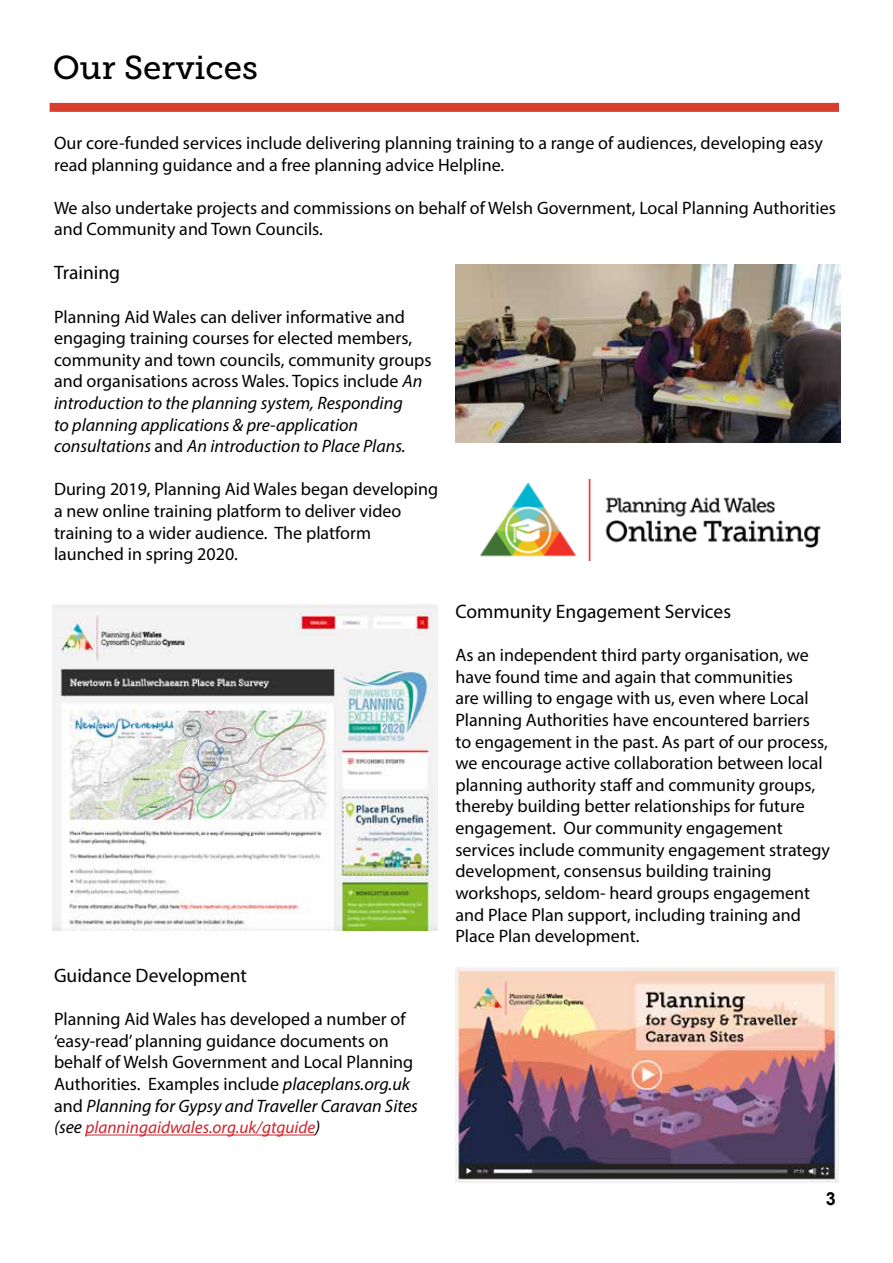
<style>
.page{position:relative;width:893px;height:1263px;background:#fff}
.page>*{position:absolute;margin:0;border:0;box-sizing:border-box;transform-origin:0 0}
.t1{font:33px "Museo Slab 500";color:#000}
.t2{font:19.5px "Myriad Pro";color:#000}
.t3{font:18px/21.6px "Myriad Pro";color:#000}
.t4{font:700 18px "Arial";color:#000}
.t5{font:italic 17.25px "Myriad Pro";color:#d2232a}
.s1{font-style:italic}
.s2{font-size:18px;color:#000}
</style>
<div class="page">
<div style="left:50px;top:103px;width:789px;height:9px;background:#d93f2d"></div>
<hr style="left:85px;top:1134px;width:230px;height:1px;background:#d2232a">
<img style="left:53px;top:603px;width:384px;height:328px">
<img style="left:455px;top:265px;width:385px;height:178px">
<img style="left:480px;top:479px;width:341px;height:81px">
<img style="left:455px;top:967px;width:384px;height:216px">
<h1 class="t1" style="left:53px;top:49px;width:207px">Our Services</h1>
<p class="t3" style="left:54px;top:132px;width:770px">Our core-funded services include delivering planning training to a range of audiences, developing easy read planning guidance and a free planning advice Helpline.</p>
<p class="t3" style="left:54px;top:197px;width:783px">We also undertake projects and commissions on behalf of Welsh Government, Local Planning Authorities and Community and Town Councils.</p>
<p class="t2" style="left:54px;top:261px;width:68px">Training</p>
<p class="t3" style="left:54px;top:305px;width:379px">Planning Aid Wales can deliver informative and engaging training courses for elected members, community and town councils, community groups and organisations across Wales. Topics include <span class="s1">An introduction to the planning system, Responding<br>to planning applications &amp; pre-application consultations</span> and <span class="s1">An introduction to Place Plans.</span></p>
<p class="t3" style="left:54px;top:478px;width:386px">During 2019, Planning Aid Wales began developing a new online training platform to deliver video training to a wider audience. The platform launched in spring 2020.</p>
<p class="t2" style="left:54px;top:963px;width:195px">Guidance Development</p>
<p class="t3" style="left:54px;top:1008px;width:365px">Planning Aid Wales has developed a number of ‘easy-read’ planning guidance documents on behalf of Welsh Government and Local Planning Authorities. Examples include <span class="s1">placeplans.org.uk </span>and <span class="s1">Planning for Gypsy and Traveller Caravan Sites</span></p>
<p class="t5" style="left:54px;top:1117px;width:268px"><span class="s2">(see</span> planningaidwales.org.uk/gtguide<span class="s2">)</span></p>
<p class="t2" style="left:455px;top:599px;width:277px">Community Engagement Services</p>
<p class="t3" style="left:455px;top:644px;width:376px">As an independent third party organisation, we have found time and again that communities<br>are willing to engage with us, even where Local Planning Authorities have encountered barriers to engagement in the past. As part of our process, we encourage active collaboration between local planning authority staff and community groups, thereby building better relationships for future engagement. Our community engagement services include community engagement strategy development, consensus building training workshops, seldom- heard groups engagement and Place Plan support, including training and Place Plan development.</p>
<p class="t4" style="left:826px;top:1186px;width:12px">3</p>
</div>
